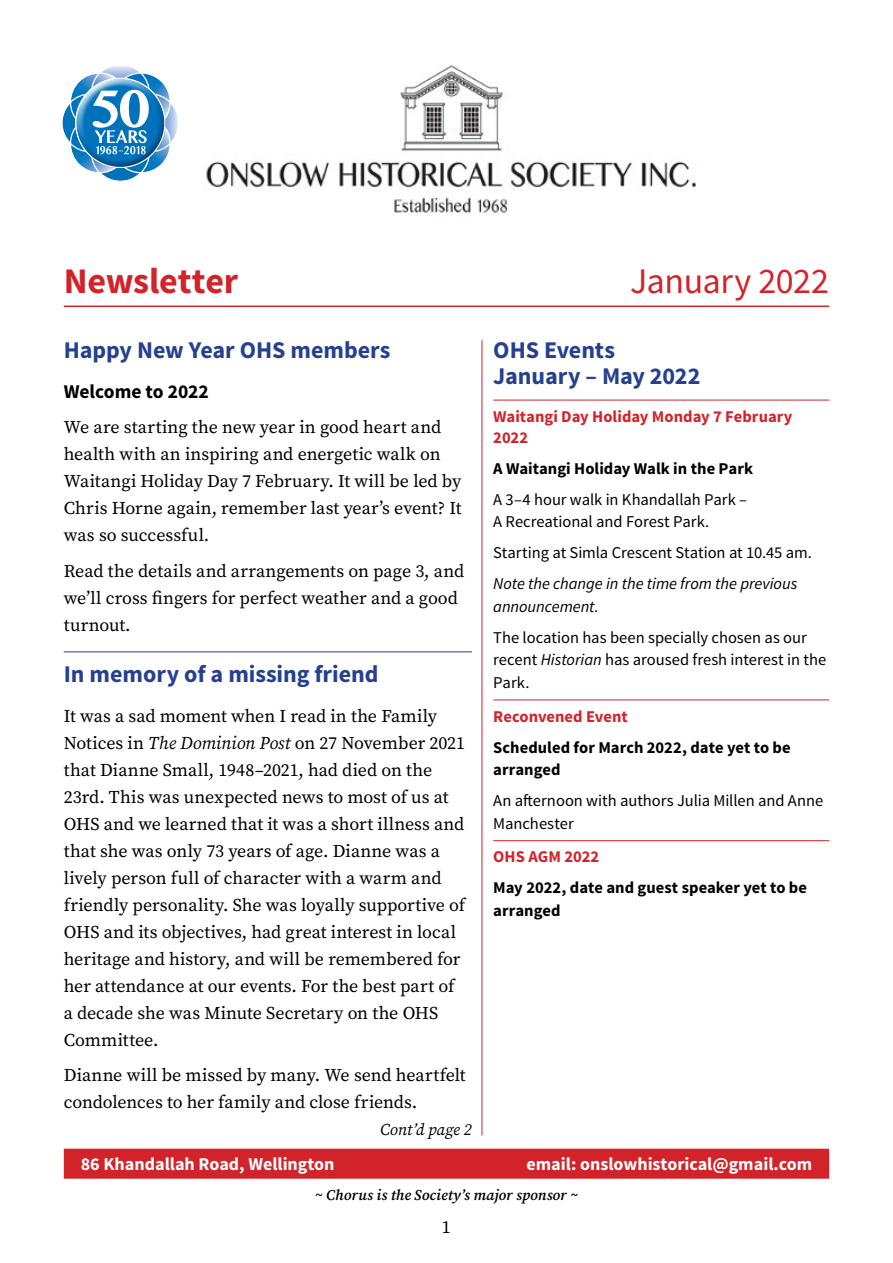
<style>
.page{position:relative;width:893px;height:1263px;background:#fff}
.page>*{position:absolute;margin:0;border:0;box-sizing:border-box;transform-origin:0 0}
.t1{font:36px "Source Sans Pro";letter-spacing:-.015em;color:#d2232a}
.t2{font:700 36px "Source Sans Pro";letter-spacing:-.005em;color:#d2232a}
.t3{font:700 24px/25.5px "Source Sans Pro";letter-spacing:-.005em;color:#25408f}
.t4{font:700 19.5px "Source Sans Pro";letter-spacing:-.005em;color:#000}
.t5{font:18px/27px "Source Serif Pro";color:#000}
.t6{font:700 18px "Source Sans Pro";color:#fff}
.t7{font:16.5px/22.5px "Source Sans Pro";color:#000}
.t8{font:700 16.5px/22.5px "Source Sans Pro";color:#000}
.t9{font:700 16.5px/21px "Source Sans Pro";color:#d2232a}
.t10{font:italic 16.5px/22.5px "Source Sans Pro";letter-spacing:-.005em;color:#000}
.t11{font:italic 16.5px "Source Serif Pro";letter-spacing:-.005em;color:#000}
.t12{font:italic 600 15px "Source Serif Pro";letter-spacing:.005em;color:#000}
.s1{font-style:italic}
</style>
<div class="page">
<div style="left:64px;top:1149px;width:765px;height:30px;background:#d2232a"></div>
<img style="left:206px;top:65px;width:490px;height:149px">
<hr style="left:64px;top:306px;width:765px;height:1px;background:#d2232a">
<svg style="left:91px;top:124px;width:58px;height:57px"></svg>
<svg style="left:62px;top:94px;width:58px;height:58px"></svg>
<svg style="left:121px;top:94px;width:58px;height:58px"></svg>
<svg style="left:66px;top:68px;width:109px;height:109px"></svg>
<hr style="left:482px;top:340px;width:1px;height:795px;background:#d2232a">
<hr style="left:493px;top:400px;width:336px;height:1px;background:#d2232a">
<hr style="left:493px;top:699px;width:336px;height:1px;background:#d2232a">
<hr style="left:493px;top:840px;width:336px;height:1px;background:#d2232a">
<hr style="left:64px;top:651px;width:408px;height:1px;background:#25408f">
<h1 class="t2" style="left:64px;top:258px;width:176px">Newsletter</h1>
<h1 class="t1" style="left:630px;top:258px;width:201px">January 2022</h1>
<h2 class="t3" style="left:64px;top:338px;width:328px">Happy New Year OHS members</h2>
<p class="t4" style="left:64px;top:379px;width:147px">Welcome to 2022</p>
<p class="t5" style="left:64px;top:414px;width:399px">We are starting the new year in good heart and health with an inspiring and energetic walk on Waitangi Holiday Day 7 February. It will be led by Chris Horne again, remember last year’s event? It was so successful.</p>
<p class="t5" style="left:64px;top:557px;width:402px">Read the details and arrangements on page 3, and we’ll cross fingers for perfect weather and a good turnout.</p>
<h2 class="t3" style="left:64px;top:662px;width:316px">In memory of a missing friend</h2>
<p class="t5" style="left:64px;top:702px;width:403px">It was a sad moment when I read in the Family Notices in <span class="s1">The Dominion Post</span> on 27 November 2021 that Dianne Small, 1948–2021, had died on the 23rd. This was unexpected news to most of us at OHS and we learned that it was a short illness and that she was only 73 years of age. Dianne was a lively person full of character with a warm and friendly personality. She was loyally supportive of OHS and its objectives, had great interest in local heritage and history, and will be remembered for her attendance at our events. For the best part of a decade she was Minute Secretary on the OHS Committee.</p>
<p class="t5" style="left:64px;top:1062px;width:403px">Dianne will be missed by many. We send heartfelt condolences to her family and close friends.</p>
<p class="t11" style="left:380px;top:1120px;width:93px">Cont’d page 2</p>
<h2 class="t3" style="left:493px;top:338px;width:209px">OHS Events<br>January – May 2022</h2>
<p class="t9" style="left:493px;top:406px;width:301px">Waitangi Day Holiday Monday 7 February<br>2022</p>
<p class="t8" style="left:493px;top:458px;width:261px">A Waitangi Holiday Walk in the Park</p>
<p class="t7" style="left:493px;top:488px;width:255px">A 3–4 hour walk in Khandallah Park –<br>A Recreational and Forest Park.</p>
<p class="t7" style="left:493px;top:542px;width:320px">Starting at Simla Crescent Station at 10.45 am.</p>
<p class="t10" style="left:493px;top:572px;width:306px">Note the change in the time from the previous announcement.</p>
<p class="t7" style="left:493px;top:626px;width:334px">The location has been specially chosen as our recent <span class="s1">Historian</span> has aroused fresh interest in the<br>Park.</p>
<p class="t9" style="left:493px;top:706px;width:136px">Reconvened Event</p>
<p class="t8" style="left:493px;top:736px;width:299px">Scheduled for March 2022, date yet to be arranged</p>
<p class="t7" style="left:493px;top:790px;width:331px">An afternoon with authors Julia Millen and Anne<br>Manchester</p>
<p class="t9" style="left:493px;top:847px;width:108px">OHS AGM 2022</p>
<p class="t8" style="left:493px;top:877px;width:315px">May 2022, date and guest speaker yet to be arranged</p>
<p class="t6" style="left:81px;top:1153px;width:255px">86 Khandallah Road, Wellington</p>
<p class="t6" style="left:527px;top:1153px;width:287px">email: onslowhistorical@gmail.com</p>
<p class="t12" style="left:315px;top:1186px;width:265px">~ Chorus is the Society’s major sponsor ~</p>
<p class="t5" style="left:442px;top:1213px;width:10px">1</p>
</div>
